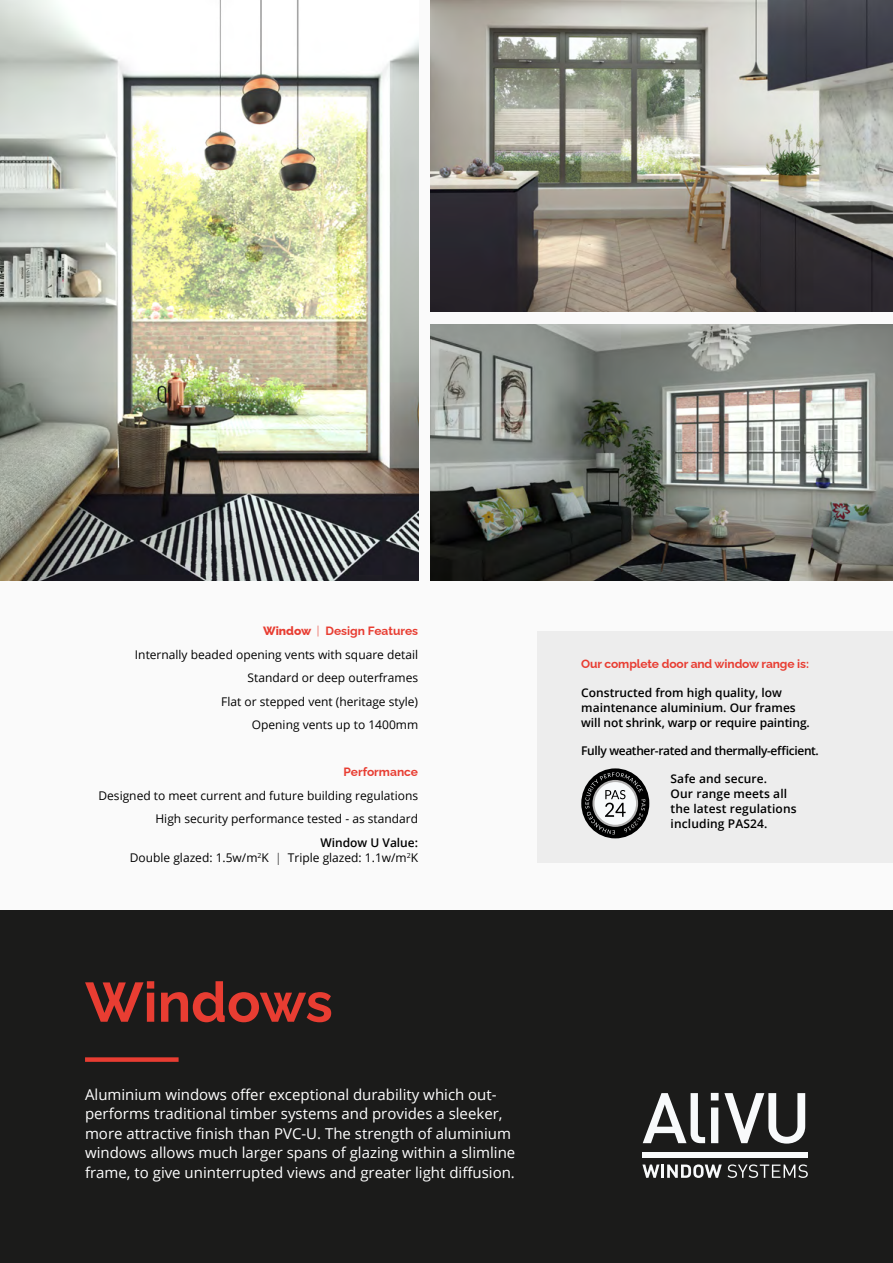
<style>
.page{position:relative;width:893px;height:1263px;background:#fafafa}
.page>*{position:absolute;margin:0;border:0;box-sizing:border-box;transform-origin:0 0}
.t1{font:100 55.5px "Raleway";color:#e83d32}
.t2{font:15px/19.5px "Open Sans";color:#fff}
.t3{font:12px/23.5px "Open Sans";color:#000;text-align:right}
.t4{font:600 12px/15px "Open Sans";color:#000}
.t5{font:100 12px "Raleway";letter-spacing:-.01em;color:#e83d32}
.t6{font:600 12px "Open Sans";letter-spacing:-.03em;color:#000}
.s1{font-weight:600}
.s2{font-weight:300}
</style>
<div class="page">
<img style="left:0;top:0;width:418px;height:581px">
<div style="left:0;top:910px;width:893px;height:353px;background:#1b1b1a"></div>
<div style="left:85px;top:1057px;width:94px;height:5px;background:#e83d32"></div>
<svg style="left:643px;top:1093px;width:62px;height:50px"></svg>
<svg style="left:711px;top:1093px;width:94px;height:50px"></svg>
<div style="left:642px;top:1152px;width:166px;height:5px;background:#f8fafb"></div>
<svg style="left:642px;top:1164px;width:17px;height:14px"></svg>
<hr style="left:661px;top:1164px;width:3px;height:14px;background:#f8fafb">
<svg style="left:667px;top:1164px;width:141px;height:14px"></svg>
<img style="left:431px;top:0;width:462px;height:312px">
<img style="left:431px;top:325px;width:462px;height:255px">
<div style="left:537px;top:631px;width:356px;height:232px;background:#ededed"></div>
<div style="left:581px;top:768px;width:68px;height:70px;background:#000;border-radius:50%"></div>
<svg style="left:585px;top:772px;width:60px;height:62px"></svg>
<p class="t5" style="left:263px;top:621px;width:157px">Window | Design Features</p>
<p class="t3" style="left:135px;top:642px;width:285px">Internally beaded opening vents with square detail Standard or deep outerframes<br>Flat or stepped vent (heritage style)<br>Opening vents up to 1400mm</p>
<p class="t5" style="left:343px;top:762px;width:76px">Performance</p>
<p class="t3" style="left:98px;top:783px;width:321px">Designed to meet current and future building regulations<br>High security performance tested - as standard</p>
<p class="t3" style="left:130px;top:834px;width:290px;line-height:15px"><span class="s1">Window U Value:<br></span>Double glazed: 1.5w/m<sup>2</sup>K <span class="s2">|</span> Triple glazed: 1.1w/m<sup>2</sup>K</p>
<h1 class="t1" style="left:85px;top:958px;width:249px">Windows</h1>
<p class="t2" style="left:85px;top:1084px;width:432px">Aluminium windows offer exceptional durability which out&shy;performs traditional timber systems and provides a sleeker, more attractive finish than PVC-U. The strength of aluminium windows allows much larger spans of glazing within a slimline frame, to give uninterrupted views and greater light diffusion.</p>
<p class="t5" style="left:581px;top:654px;width:229px">Our complete door and window range is:</p>
<p class="t4" style="left:581px;top:685px;width:230px">Constructed from high quality, low maintenance aluminium. Our frames will not shrink, warp or require painting.</p>
<p class="t6" style="left:581px;top:743px;width:239px">Fully weather-rated and thermally-efficient.</p>
<p class="t4" style="left:671px;top:771px;width:128px">Safe and secure.<br>Our range meets all the latest regulations including PAS24.</p>
</div>
